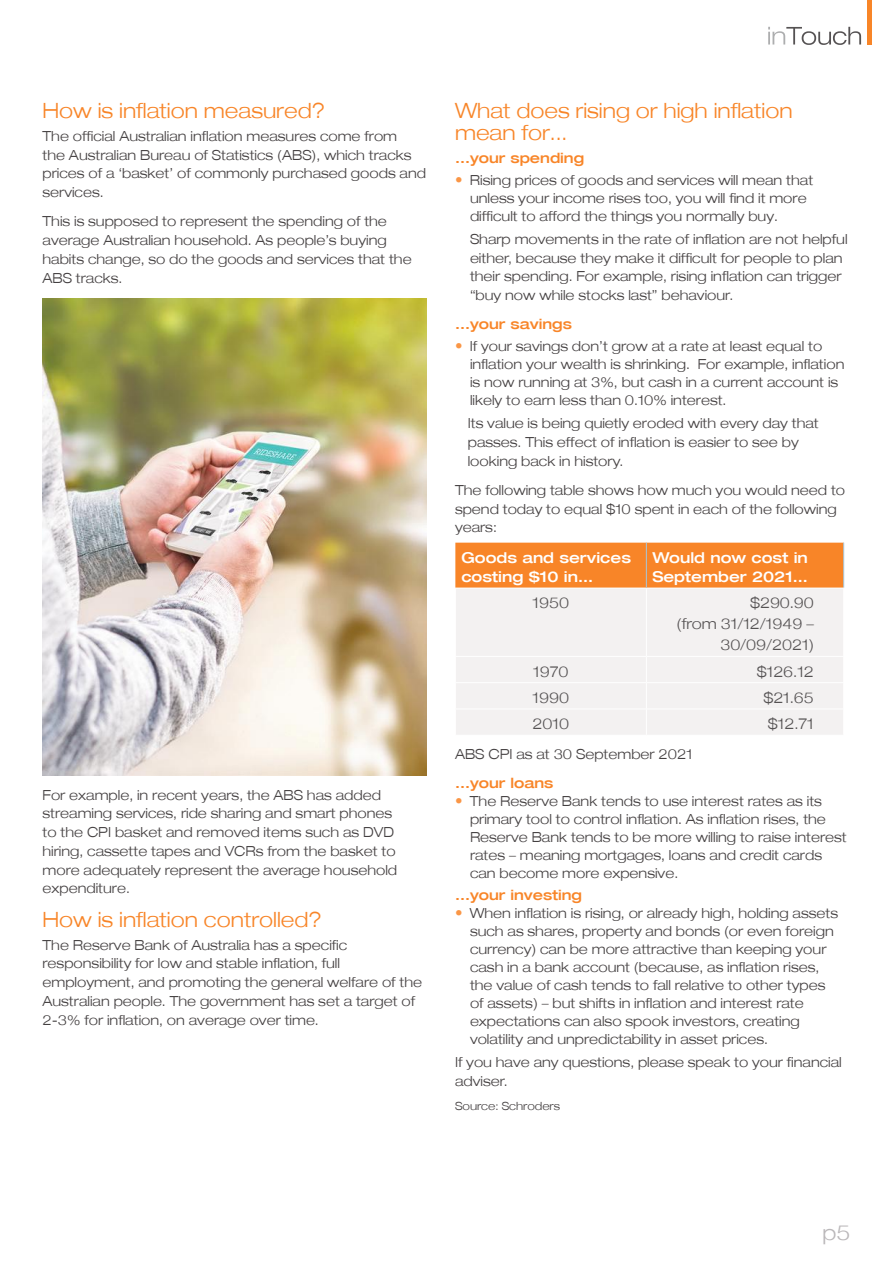
<style>
.page{position:relative;width:893px;height:1263px;background:#fff}
.page>*{position:absolute;margin:0;border:0;box-sizing:border-box;transform-origin:0 0}
.t1{font:300 expanded 21px/22.5px "Helvetica Neue LT";color:#f88528}
.t2{font:300 expanded 21px "Helvetica Neue LT";color:#bab7b9}
.t3{font:300 expanded 15px/21px "Helvetica Neue LT";letter-spacing:-.005em;color:#555253;text-align:right}
.t4{font:500 expanded 15px/18.8px "Helvetica Neue LT";color:#fff}
.t5{font:500 expanded 14.25px "Helvetica Neue LT";color:#f88528}
.t6{font:300 expanded 13.8px/18.8px "Helvetica Neue LT";color:#444041}
.t7{font:300 expanded 11.25px "Helvetica Neue LT";color:#444041}
.s1{font-size:15px;color:#fa9646}
</style>
<div class="page">
<svg style="left:768px;top:27px;width:93px;height:18px"></svg>
<div style="left:867px;top:0;width:5px;height:45px;background:#f88528"></div>
<div style="left:455px;top:543px;width:388px;height:45px;background:#f88528"></div>
<div style="left:456px;top:589px;width:387px;height:146px;background:#f3f1f1"></div>
<hr style="left:843px;top:543px;width:1px;height:45px;background:#a7c7d9">
<hr style="left:646px;top:588px;width:1px;height:68px;background:#fff">
<hr style="left:455px;top:656px;width:191px;height:1px;background:#fff">
<hr style="left:646px;top:656px;width:198px;height:1px;background:#fff">
<hr style="left:455px;top:682px;width:191px;height:1px;background:#fff">
<hr style="left:646px;top:682px;width:198px;height:1px;background:#fff">
<hr style="left:455px;top:709px;width:191px;height:1px;background:#fff">
<hr style="left:646px;top:709px;width:198px;height:1px;background:#fff">
<svg style="left:646px;top:657px;width:1px;height:78px"></svg>
<hr style="left:646px;top:543px;width:1px;height:45px;background:#a7c7d9">
<img style="left:43px;top:298px;width:383px;height:477px">
<h1 class="t1" style="left:43px;top:99px;width:284px">How is inflation measured?</h1>
<p class="t6" style="left:43px;top:126px;width:385px">The official Australian inflation measures come from<br>the Australian Bureau of Statistics (ABS), which tracks prices of a ‘basket’ of commonly purchased goods and services.</p>
<p class="t6" style="left:43px;top:212px;width:371px">This is supposed to represent the spending of the average Australian household. As people’s buying habits change, so do the goods and services that the ABS tracks.</p>
<p class="t6" style="left:43px;top:785px;width:356px">For example, in recent years, the ABS has added streaming services, ride sharing and smart phones to the CPI basket and removed items such as DVD hiring, cassette tapes and VCRs from the basket to more adequately represent the average household expenditure.</p>
<h1 class="t1" style="left:43px;top:908px;width:281px">How is inflation controlled?</h1>
<p class="t6" style="left:43px;top:935px;width:381px">The Reserve Bank of Australia has a specific responsibility for low and stable inflation, full employment, and promoting the general welfare of the Australian people. The government has set a target of 2-3% for inflation, on average over time.</p>
<h1 class="t1" style="left:455px;top:99px;width:339px">What does rising or high inflation mean for...</h1>
<p class="t5" style="left:455px;top:149px;width:131px">...your spending</p>
<p class="t6" style="left:470px;top:171px;width:345px;line-height:18px;text-indent:-15px"><span class="s1">•</span> Rising prices of goods and services will mean that unless your income rises too, you will find it more difficult to afford the things you normally buy.</p>
<p class="t6" style="left:470px;top:229px;width:379px">Sharp movements in the rate of inflation are not helpful either, because they make it difficult for people to plan their spending. For example, rising inflation can trigger “buy now while stocks last” behaviour.</p>
<p class="t5" style="left:455px;top:315px;width:118px">...your savings</p>
<p class="t6" style="left:470px;top:337px;width:376px;line-height:18px;text-indent:-15px"><span class="s1">•</span> If your savings don’t grow at a rate at least equal to inflation your wealth is shrinking. For example, inflation is now running at 3%, but cash in a current account is likely to earn less than 0.10% interest.</p>
<p class="t6" style="left:468px;top:414px;width:353px">Its value is being quietly eroded with every day that passes. This effect of inflation is easier to see by looking back in history.</p>
<p class="t6" style="left:455px;top:480px;width:392px">The following table shows how much you would need to spend today to equal $10 spent in each of the following years:</p>
<p class="t4" style="left:461px;top:548px;width:171px">Goods and services costing $10 in…</p>
<p class="t4" style="left:652px;top:548px;width:157px">Would now cost in<br>September 2021…</p>
<p class="t3" style="left:533px;top:592px;width:38px">1950</p>
<p class="t3" style="left:676px;top:592px;width:139px">$290.90<br>(from 31/12/1949 –<br>30/09/2021)</p>
<p class="t3" style="left:533px;top:661px;width:37px">1970</p>
<p class="t3" style="left:757px;top:661px;width:59px">$126.12</p>
<p class="t3" style="left:533px;top:687px;width:38px">1990</p>
<p class="t3" style="left:763px;top:687px;width:52px">$21.65</p>
<p class="t3" style="left:533px;top:713px;width:38px">2010</p>
<p class="t3" style="left:768px;top:713px;width:48px">$12.71</p>
<p class="t6" style="left:455px;top:745px;width:239px">ABS CPI as at 30 September 2021</p>
<p class="t5" style="left:455px;top:774px;width:100px">...your loans</p>
<p class="t6" style="left:470px;top:792px;width:378px;line-height:18px;text-indent:-15px"><span class="s1">•</span> The Reserve Bank tends to use interest rates as its primary tool to control inflation. As inflation rises, the Reserve Bank tends to be more willing to raise interest rates – meaning mortgages, loans and credit cards can become more expensive.</p>
<p class="t5" style="left:455px;top:886px;width:129px">...your investing</p>
<p class="t6" style="left:470px;top:904px;width:370px;line-height:18px;text-indent:-15px"><span class="s1">•</span> When inflation is rising, or already high, holding assets such as shares, property and bonds (or even foreign currency) can be more attractive than keeping your cash in a bank account (because, as inflation rises, the value of cash tends to fall relative to other types of assets) – but shifts in inflation and interest rate expectations can also spook investors, creating volatility and unpredictability in asset prices.</p>
<p class="t6" style="left:455px;top:1052px;width:388px">If you have any questions, please speak to your financial adviser.</p>
<p class="t7" style="left:455px;top:1099px;width:107px">Source: Schroders</p>
<h1 class="t2" style="left:822px;top:1220px;width:30px">p5</h1>
</div>
